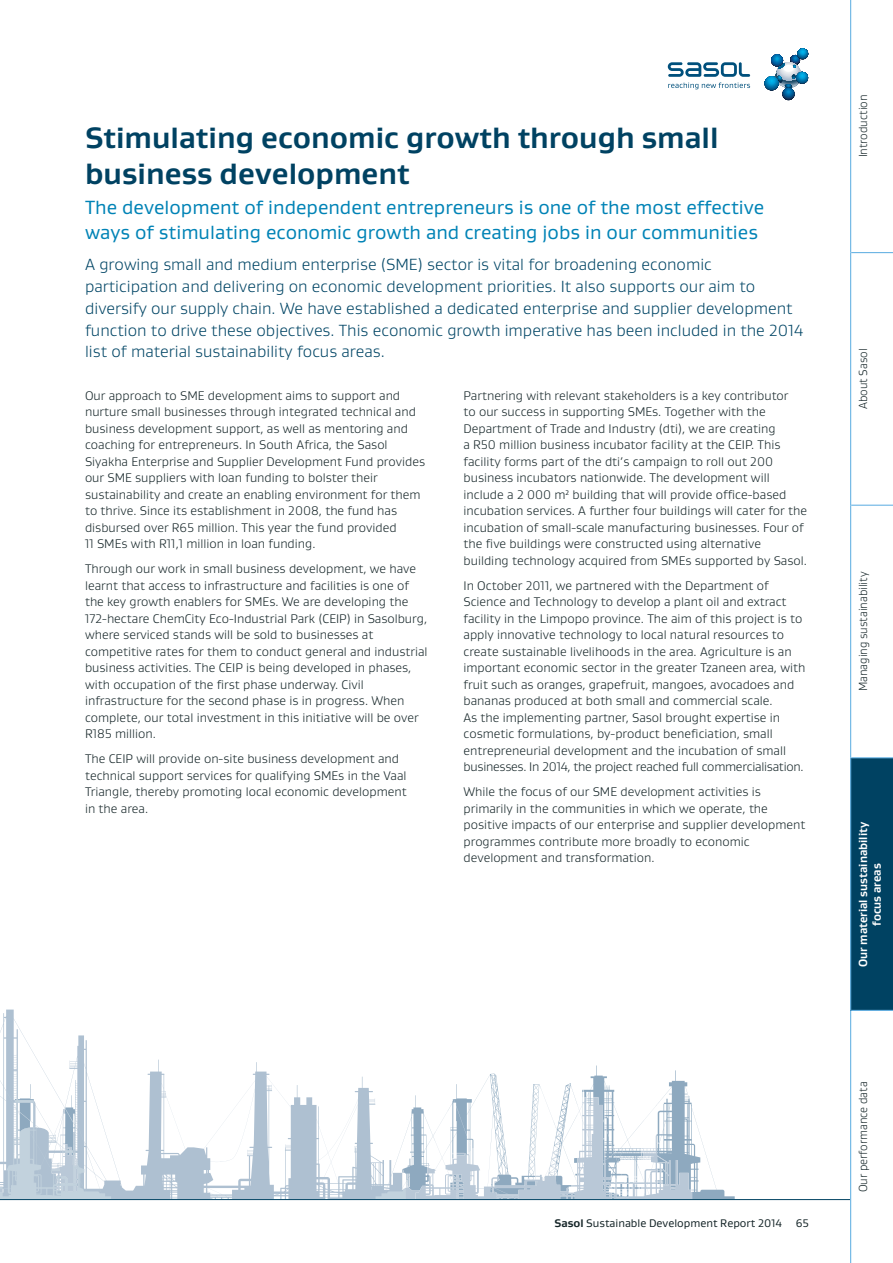
<style>
.page{position:relative;width:893px;height:1263px;background:#fff}
.page>*{position:absolute;margin:0;border:0;box-sizing:border-box;transform-origin:0 0}
.t1{font:700 30px/36px "Gustan";color:#004262}
.t2{font:19.5px/25.5px "Gustan";color:#0083b6}
.t3{font:300 16.5px/21.8px "Gustan";color:#004565}
.t4{font:300 12.75px/16.5px "Gustan";color:#152528}
.t5{font:300 12px "Gustan";color:#152528;scale:.95 1}
.t6{font:700 12px/13.5px "Gustan";color:#fff;text-align:center;scale:.95 1}
.t7{font:11.25px "Gustan";color:#152528}
.s1{font-weight:700}
</style>
<div class="page">
<svg style="left:765px;top:48px;width:43px;height:52px"></svg>
<svg style="left:668px;top:62px;width:82px;height:15px"></svg>
<svg style="left:668px;top:83px;width:82px;height:6px"></svg>
<svg style="left:692px;top:1109px;width:43px;height:90px"></svg>
<svg style="left:0;top:1009px;width:692px;height:190px"></svg>
<hr style="left:0;top:1199px;width:850px;height:1px;background:#004262">
<svg style="left:851px;top:0;width:42px;height:1263px"></svg>
<div style="left:851px;top:758px;width:42px;height:252px;background:#004262"></div>
<hr style="left:850px;top:1010px;width:1px;height:253px;background:#6ab4e4">
<hr style="left:850px;top:758px;width:1px;height:252px;background:#6ab4e4">
<hr style="left:851px;top:1010px;width:42px;height:1px;background:#6ab4e4">
<hr style="left:850px;top:505px;width:1px;height:253px;background:#6ab4e4">
<hr style="left:851px;top:757px;width:42px;height:1px;background:#6ab4e4">
<hr style="left:850px;top:253px;width:1px;height:252px;background:#6ab4e4">
<hr style="left:851px;top:505px;width:42px;height:1px;background:#6ab4e4">
<hr style="left:850px;top:0;width:1px;height:253px;background:#6ab4e4">
<hr style="left:851px;top:252px;width:42px;height:1px;background:#6ab4e4">
<h1 class="t1" style="left:85px;top:122px;width:635px">Stimulating economic growth through small business development</h1>
<h2 class="t2" style="left:85px;top:196px;width:681px">The development of independent entrepreneurs is one of the most effective ways of stimulating economic growth and creating jobs in our communities</h2>
<p class="t3" style="left:85px;top:255px;width:720px">A growing small and medium enterprise (SME) sector is vital for broadening economic participation and delivering on economic development priorities. It also supports our aim to diversify our supply chain. We have established a dedicated enterprise and supplier development function to drive these objectives. This economic growth imperative has been included in the 2014 list of material sustainability focus areas.</p>
<p class="t4" style="left:463px;top:388px;width:345px">Partnering with relevant stakeholders is a key contributor<br>to our success in supporting SMEs. Together with the Department of Trade and Industry (dti), we are creating<br>a R50 million business incubator facility at the CEIP. This facility forms part of the dti’s campaign to roll out 200 business incubators nationwide. The development will include a 2 000 m² building that will provide office-based incubation services. A further four buildings will cater for the incubation of small-scale manufacturing businesses. Four of the five buildings were constructed using alternative building technology acquired from SMEs supported by Sasol.</p>
<p class="t4" style="left:463px;top:578px;width:343px">In October 2011, we partnered with the Department of Science and Technology to develop a plant oil and extract facility in the Limpopo province. The aim of this project is to apply innovative technology to local natural resources to create sustainable livelihoods in the area. Agriculture is an important economic sector in the greater Tzaneen area, with fruit such as oranges, grapefruit, mangoes, avocadoes and bananas produced at both small and commercial scale.<br>As the implementing partner, Sasol brought expertise in cosmetic formulations, by-product beneficiation, small entrepreneurial development and the incubation of small businesses. In 2014, the project reached full commercialisation.</p>
<p class="t4" style="left:463px;top:785px;width:343px">While the focus of our SME development activities is primarily in the communities in which we operate, the positive impacts of our enterprise and supplier development programmes contribute more broadly to economic development and transformation.</p>
<p class="t4" style="left:85px;top:388px;width:342px">Our approach to SME development aims to support and nurture small businesses through integrated technical and business development support, as well as mentoring and coaching for entrepreneurs. In South Africa, the Sasol Siyakha Enterprise and Supplier Development Fund provides our SME suppliers with loan funding to bolster their sustainability and create an enabling environment for them to thrive. Since its establishment in 2008, the fund has disbursed over R65 million. This year the fund provided<br>11 SMEs with R11,1 million in loan funding.</p>
<p class="t4" style="left:85px;top:562px;width:344px">Through our work in small business development, we have learnt that access to infrastructure and facilities is one of the key growth enablers for SMEs. We are developing the 172-hectare ChemCity Eco-Industrial Park (CEIP) in Sasolburg, where serviced stands will be sold to businesses at competitive rates for them to conduct general and industrial business activities. The CEIP is being developed in phases, with occupation of the first phase underway. Civil infrastructure for the second phase is in progress. When complete, our total investment in this initiative will be over R185 million.</p>
<p class="t4" style="left:85px;top:752px;width:323px">The CEIP will provide on-site business development and technical support services for qualifying SMEs in the Vaal Triangle, thereby promoting local economic development in the area.</p>
<p class="t7" style="left:555px;top:1219px;width:256px"><span class="s1">Sasol</span> Sustainable Development Report 2014 65</p>
<p class="t5" style="left:859px;top:157px;width:68px;rotate:-90deg">Introduction</p>
<p class="t5" style="left:859px;top:409px;width:65px;rotate:-90deg">About Sasol</p>
<p class="t5" style="left:859px;top:691px;width:127px;rotate:-90deg">Managing sustainability</p>
<p class="t6" style="left:858px;top:967px;width:154px;rotate:-90deg">Our material sustainability focus areas</p>
<p class="t5" style="left:859px;top:1192px;width:118px;rotate:-90deg">Our performance data</p>
</div>
